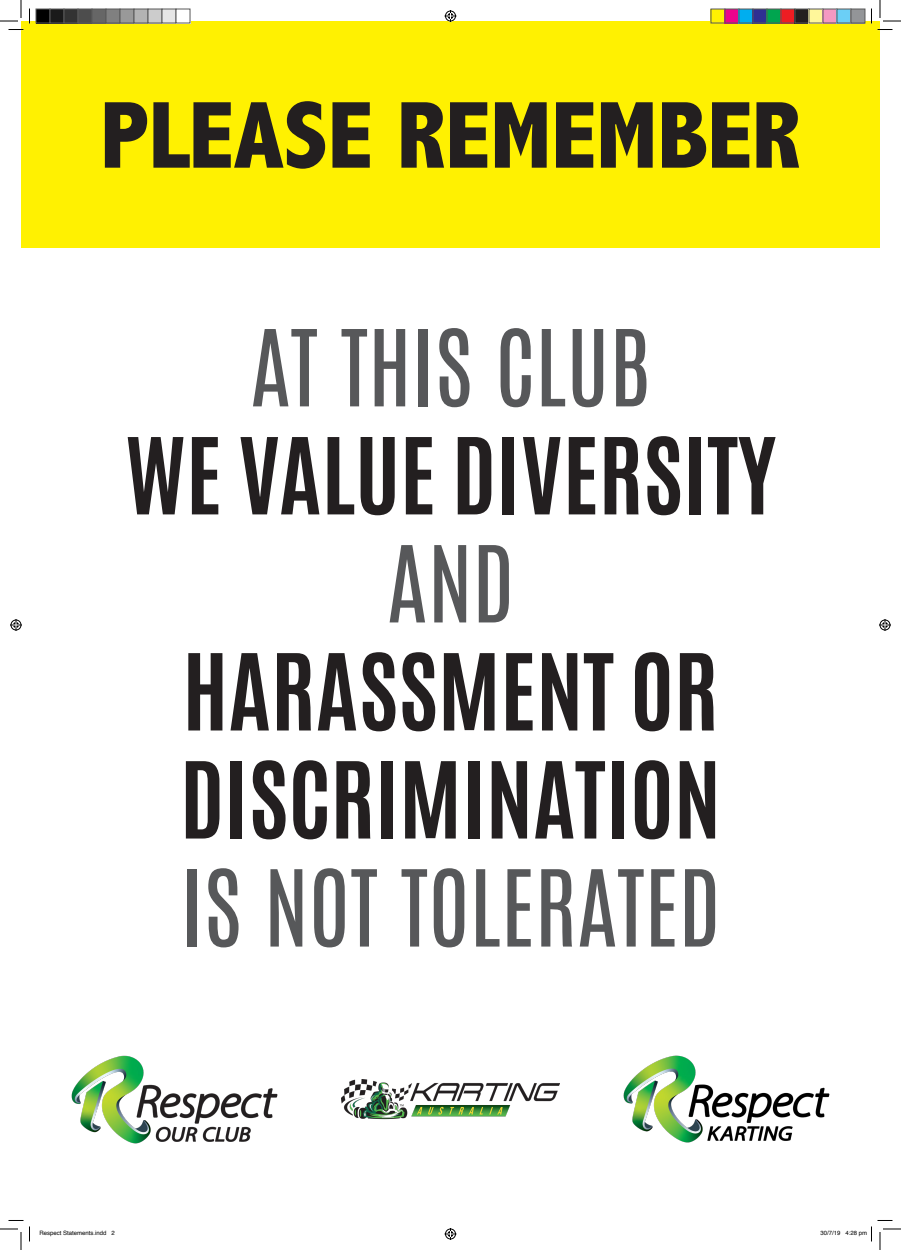
<style>
.page{position:relative;width:901px;height:1250px;background:#fff}
.page>*{position:absolute;margin:0;border:0;box-sizing:border-box;transform-origin:0 0}
.t1{font:800 condensed 96px "Abadi";color:#231f20}
.t2{font:700 90px "Antonio";color:#231f20}
.t3{font:90px "Antonio";color:#57585a}
.t4{font:6px "Helvetica";color:#000}
</style>
<div class="page">
<div style="left:21px;top:21px;width:859px;height:227px;background:#fff101"></div>
<img style="left:623px;top:1055px;width:207px;height:88px">
<img style="left:71px;top:1055px;width:207px;height:89px">
<img style="left:341px;top:1079px;width:219px;height:40px">
<svg style="left:0;top:0;width:30px;height:30px"></svg>
<svg style="left:0;top:1220px;width:30px;height:30px"></svg>
<svg style="left:871px;top:0;width:30px;height:30px"></svg>
<svg style="left:444px;top:10px;width:12px;height:12px"></svg>
<svg style="left:444px;top:1228px;width:12px;height:12px"></svg>
<svg style="left:10px;top:619px;width:12px;height:12px"></svg>
<svg style="left:879px;top:619px;width:12px;height:12px"></svg>
<div style="left:36px;top:9px;width:14px;height:14px;background:#000"></div>
<div style="left:36px;top:9px;width:15px;height:15px;border:1px solid #595959"></div>
<div style="left:50px;top:9px;width:14px;height:14px;background:#1a1a1a"></div>
<div style="left:50px;top:9px;width:15px;height:15px;border:1px solid #595959"></div>
<div style="left:64px;top:9px;width:14px;height:14px;background:#333"></div>
<div style="left:64px;top:9px;width:15px;height:15px;border:1px solid #595959"></div>
<div style="left:78px;top:9px;width:14px;height:14px;background:#4d4d4d"></div>
<div style="left:78px;top:9px;width:15px;height:15px;border:1px solid #595959"></div>
<div style="left:92px;top:9px;width:14px;height:14px;background:#666"></div>
<div style="left:92px;top:9px;width:15px;height:15px;border:1px solid #595959"></div>
<div style="left:106px;top:9px;width:14px;height:14px;background:#808080"></div>
<div style="left:106px;top:9px;width:15px;height:15px;border:1px solid #595959"></div>
<div style="left:120px;top:9px;width:14px;height:14px;background:#999"></div>
<div style="left:120px;top:9px;width:15px;height:15px;border:1px solid #595959"></div>
<div style="left:134px;top:9px;width:14px;height:14px;background:#b3b3b3"></div>
<div style="left:134px;top:9px;width:15px;height:15px;border:1px solid #595959"></div>
<div style="left:148px;top:9px;width:14px;height:14px;background:#ccc"></div>
<div style="left:148px;top:9px;width:15px;height:15px;border:1px solid #595959"></div>
<div style="left:162px;top:9px;width:14px;height:14px;background:#e6e6e6"></div>
<div style="left:162px;top:9px;width:15px;height:15px;border:1px solid #595959"></div>
<div style="left:176px;top:9px;width:14px;height:14px;background:#fff"></div>
<div style="left:711px;top:9px;width:14px;height:14px;background:#fff101"></div>
<div style="left:725px;top:9px;width:14px;height:14px;background:#ed028c"></div>
<div style="left:739px;top:9px;width:14px;height:14px;background:#00aeef"></div>
<div style="left:753px;top:9px;width:14px;height:14px;background:#2e3092"></div>
<div style="left:752px;top:9px;width:15px;height:15px;border:1px solid #595959"></div>
<div style="left:767px;top:9px;width:14px;height:14px;background:#00a54f"></div>
<div style="left:766px;top:9px;width:15px;height:15px;border:1px solid #595959"></div>
<div style="left:781px;top:9px;width:14px;height:14px;background:#ee1d23"></div>
<div style="left:795px;top:9px;width:14px;height:14px;background:#231f20"></div>
<div style="left:794px;top:9px;width:15px;height:15px;border:1px solid #595959"></div>
<div style="left:809px;top:9px;width:14px;height:14px;background:#fff79a"></div>
<div style="left:823px;top:9px;width:14px;height:14px;background:#f499c2"></div>
<div style="left:837px;top:9px;width:14px;height:14px;background:#6bcff6"></div>
<div style="left:851px;top:9px;width:14px;height:14px;background:#939598"></div>
<div style="left:850px;top:9px;width:15px;height:15px;border:1px solid #595959"></div>
<svg style="left:871px;top:1220px;width:30px;height:30px"></svg>
<p class="t1" style="left:101px;top:80px;width:701px">PLEASE REMEMBER</p>
<p class="t3" style="left:250px;top:302px;width:402px">AT THIS CLUB</p>
<p class="t2" style="left:125px;top:408px;width:652px">WE VALUE DIVERSITY</p>
<p class="t3" style="left:387px;top:518px;width:129px">AND</p>
<p class="t2" style="left:183px;top:624px;width:537px">HARASSMENT OR</p>
<p class="t2" style="left:180px;top:732px;width:542px">DISCRIMINATION</p>
<p class="t3" style="left:180px;top:842px;width:541px">IS NOT TOLERATED</p>
<p class="t4" style="left:40px;top:1228px;width:77px">Respect Statements.indd 2</p>
<p class="t4" style="left:820px;top:1228px;width:48px">30/7/19 4:28 pm</p>
</div>
